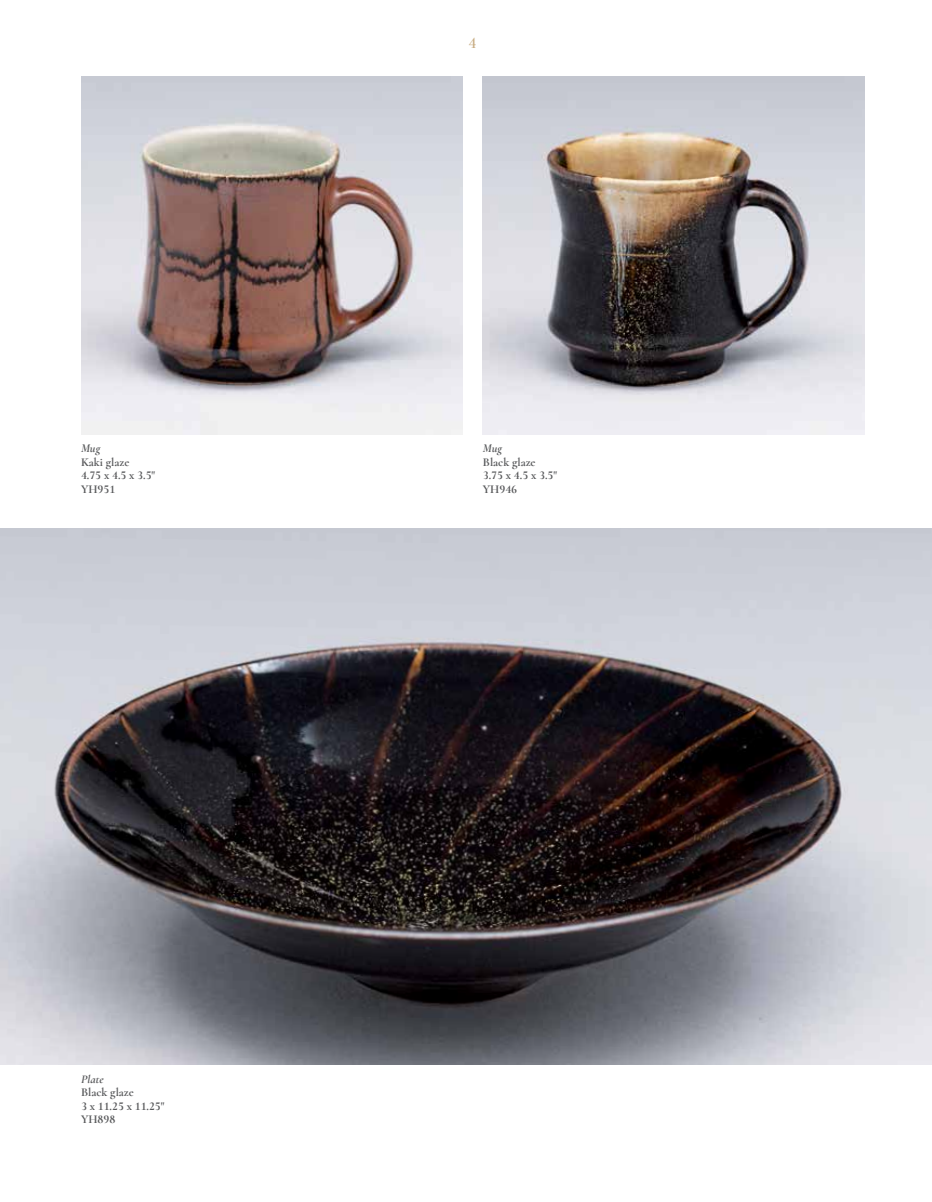
<style>
.page{position:relative;width:932px;height:1202px;background:#fff}
.page>*{position:absolute;margin:0;border:0;box-sizing:border-box;transform-origin:0 0}
.t1{font:600 16.5px "Cormorant";color:#c8ad83}
.t2{font:700 12px/13.5px "Cormorant";color:#58595b}
.t3{font:italic 700 12px "Cormorant";color:#58595b}
</style>
<div class="page">
<img style="left:81px;top:76px;width:381px;height:358px">
<img style="left:0;top:528px;width:932px;height:536px">
<img style="left:483px;top:76px;width:381px;height:358px">
<p class="t3" style="left:81px;top:441px;width:21px">Mug</p>
<p class="t2" style="left:81px;top:455px;width:76px">Kaki glaze<br>4.75 x 4.5 x 3.5"<br>YH951</p>
<p class="t3" style="left:81px;top:1071px;width:24px">Plate</p>
<p class="t2" style="left:81px;top:1085px;width:85px">Black glaze<br>3 x 11.25 x 11.25"<br>YH898</p>
<h1 class="t1" style="left:469px;top:33px;width:9px">4</h1>
<p class="t3" style="left:483px;top:441px;width:21px">Mug</p>
<p class="t2" style="left:483px;top:455px;width:76px">Black glaze<br>3.75 x 4.5 x 3.5"<br>YH946</p>
</div>
